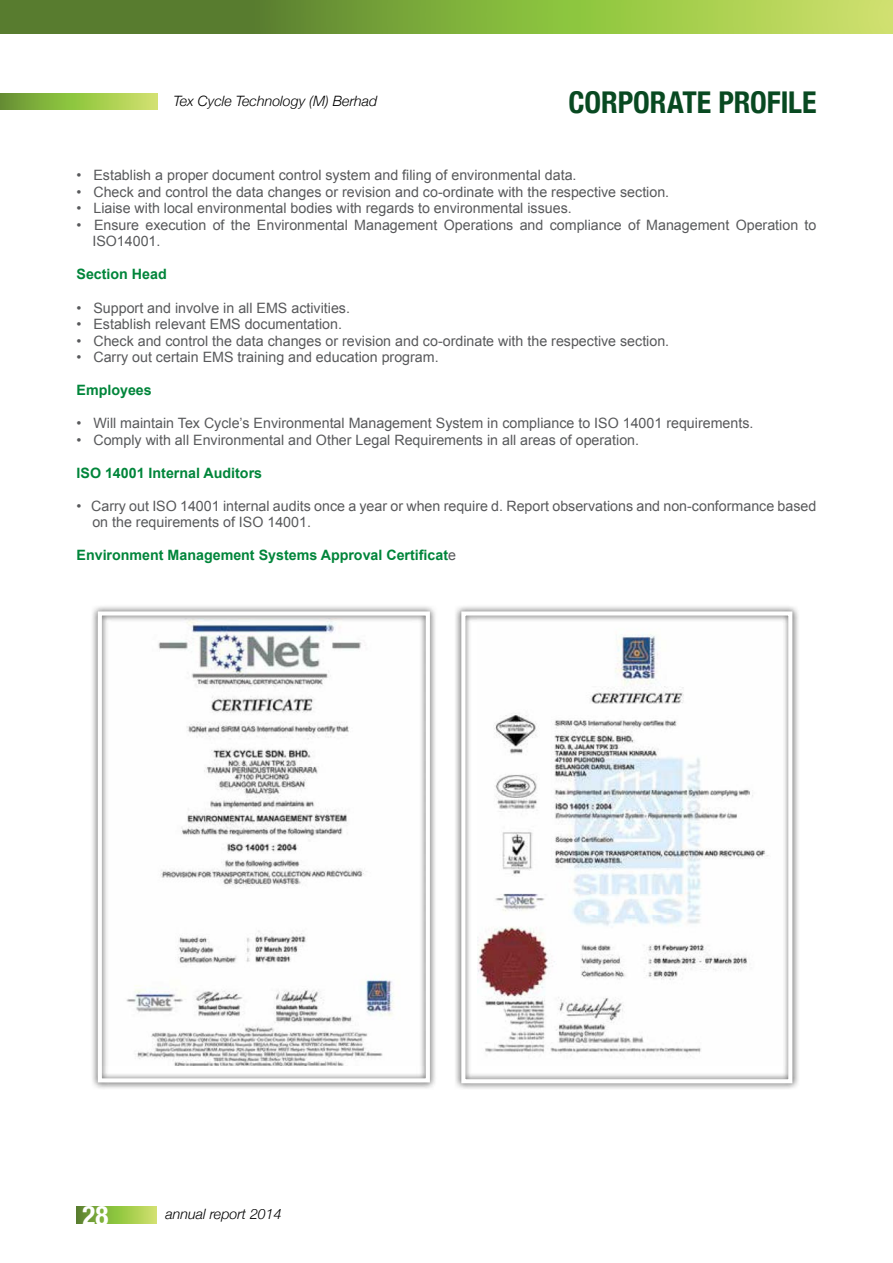
<style>
.page{position:relative;width:893px;height:1263px;background:#fff}
.page>*{position:absolute;margin:0;border:0;box-sizing:border-box;transform-origin:0 0}
.t1{font:700 condensed 30px "Helvetica Neue";letter-spacing:-.005em;color:#084921}
.t2{font:700 condensed 27px "Helvetica Neue";color:#fff}
.t3{font:14.25px/16.5px "Arial";color:#58595b}
.t4{font:700 14.25px "Arial";color:#00853a}
.t5{font:italic 300 14.25px "Helvetica Neue";color:#000}
.s1{font-weight:400;color:#58595b}
</style>
<div class="page">
<div style="left:0;top:94px;width:157px;height:16px;background:linear-gradient(to right,#639a2c,#cde867)"></div>
<div style="left:77px;top:1206px;width:79px;height:18px;background:linear-gradient(to right,#5b9029,#ccea65)"></div>
<svg style="left:0;top:0;width:893px;height:33px;background:#82a940"></svg>
<img style="left:92px;top:606px;width:343px;height:483px">
<img style="left:103px;top:618px;width:322px;height:447px">
<div style="left:98px;top:611px;width:332px;height:471px;border:4px solid #fff"></div>
<img style="left:455px;top:606px;width:343px;height:483px">
<img style="left:477px;top:618px;width:310px;height:447px">
<div style="left:461px;top:611px;width:331px;height:472px;border:4px solid #fff"></div>
<p class="t5" style="left:174px;top:89px;width:205px">Tex Cycle Technology (M) Berhad</p>
<h1 class="t1" style="left:568px;top:78px;width:250px">CORPORATE PROFILE</h1>
<p class="t3" style="left:77px;top:167px;width:502px">• Establish a proper document control system and filing of environmental data.</p>
<p class="t3" style="left:77px;top:184px;width:594px">• Check and control the data changes or revision and co-ordinate with the respective section.</p>
<p class="t3" style="left:77px;top:200px;width:497px">• Liaise with local environmental bodies with regards to environmental issues.</p>
<p class="t3" style="left:92px;top:217px;width:725px;text-indent:-16px">• Ensure execution of the Environmental Management Operations and compliance of Management Operation to<br>ISO14001.</p>
<p class="t4" style="left:77px;top:265px;width:92px">Section Head</p>
<p class="t3" style="left:77px;top:299px;width:275px">• Support and involve in all EMS activities.</p>
<p class="t3" style="left:77px;top:316px;width:267px">• Establish relevant EMS documentation.</p>
<p class="t3" style="left:77px;top:332px;width:594px">• Check and control the data changes or revision and co-ordinate with the respective section.</p>
<p class="t3" style="left:77px;top:349px;width:364px">• Carry out certain EMS training and education program.</p>
<p class="t4" style="left:77px;top:381px;width:77px">Employees</p>
<p class="t3" style="left:77px;top:415px;width:678px">• Will maintain Tex Cycle’s Environmental Management System in compliance to ISO 14001 requirements.</p>
<p class="t3" style="left:77px;top:431px;width:564px">• Comply with all Environmental and Other Legal Requirements in all areas of operation.</p>
<p class="t4" style="left:77px;top:463px;width:187px">ISO 14001 Internal Auditors</p>
<p class="t3" style="left:92px;top:497px;width:725px;text-indent:-16px">• Carry out ISO 14001 internal audits once a year or when require d. Report observations and non-conformance based on the requirements of ISO 14001.</p>
<p class="t4" style="left:77px;top:546px;width:381px">Environment Management Systems Approval Certificat<span class="s1">e</span></p>
<h2 class="t2" style="left:82px;top:1192px;width:27px">28</h2>
<p class="t5" style="left:165px;top:1203px;width:118px">annual report 2014</p>
</div>
